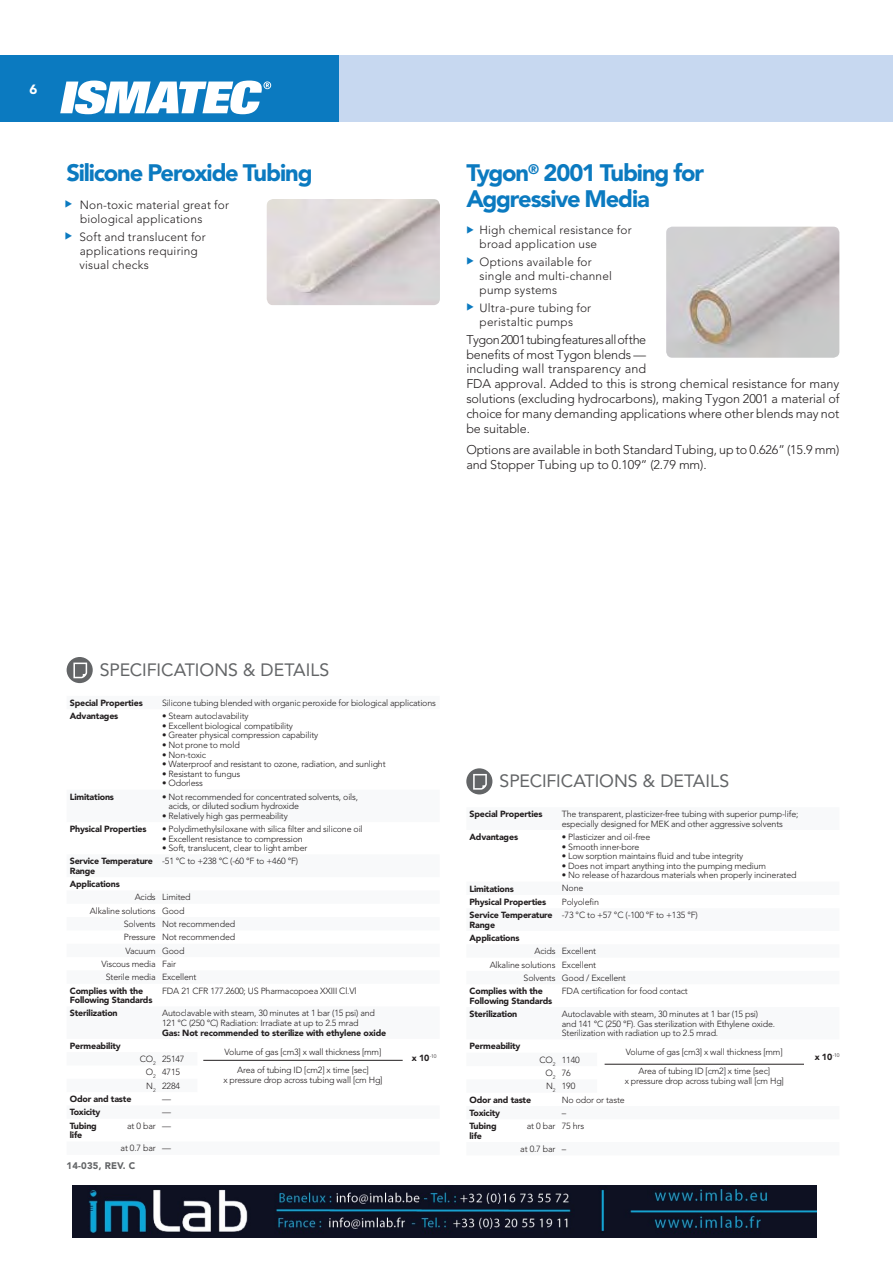
<style>
.page{position:relative;width:893px;height:1263px;background:#fff}
.page>*{position:absolute;margin:0;border:0;box-sizing:border-box;transform-origin:0 0}
.t1{font:900 23.7px/25.2px "Avenir";letter-spacing:-.05em;color:#0b7ac0}
.t2{font:17.7px "Avenir LT Std";color:#636567}
.t3{font:900 13.35px "Avenir";color:#fff}
.t4{font:300 12.6px/14.9px "Avenir LT Std";letter-spacing:-.01em;color:#231f20}
.t5{font:300 11.85px/14.2px "Avenir LT Std";letter-spacing:.015em;color:#231f20}
.t6{font:900 9.45px "Avenir";letter-spacing:.02em;color:#636567}
.t7{font:300 8.85px/9.6px "Avenir LT Std";letter-spacing:-.02em;color:#231f20}
.t8{font:900 8.85px/9.6px "Avenir";letter-spacing:-.02em;color:#231f20}
</style>
<div class="page">
<div style="left:0;top:55px;width:893px;height:67px;background:#c7d8f0"></div>
<div style="left:0;top:55px;width:67px;height:67px;background:#0b7ac0"></div>
<div style="left:67px;top:55px;width:272px;height:67px;background:#0b7ac0"></div>
<svg style="left:60px;top:81px;width:211px;height:33px"></svg>
<hr style="left:605px;top:1064px;width:199px;height:1px;background:#231f20">
<div style="left:466px;top:768px;width:26px;height:26px;background:#636567;border-radius:50%"></div>
<svg style="left:473px;top:774px;width:14px;height:16px"></svg>
<hr style="left:203px;top:1060px;width:200px;height:1px;background:#231f20">
<svg style="left:67px;top:657px;width:26px;height:26px"></svg>
<svg style="left:73px;top:663px;width:14px;height:15px"></svg>
<img style="left:666px;top:227px;width:173px;height:131px;border-radius:6px">
<img style="left:267px;top:199px;width:173px;height:106px">
<img style="left:72px;top:1185px;width:745px;height:53px">
<h3 class="t3" style="left:29px;top:84px;width:9px">6</h3>
<h1 class="t1" style="left:66px;top:163px;width:248px">Silicone Peroxide Tubing</h1>
<h3 class="t5" style="left:80px;top:199px;width:151px">Non-toxic material great for biological applications</h3>
<h3 class="t5" style="left:79px;top:230px;width:128px">Soft and translucent for applications requiring visual checks</h3>
<h1 class="t1" style="left:466px;top:163px;width:239px">Tygon<sup>®</sup> 2001 Tubing for<br>Aggressive Media</h1>
<h3 class="t5" style="left:480px;top:224px;width:154px">High chemical resistance for broad application use</h3>
<h3 class="t5" style="left:480px;top:255px;width:134px">Options available for single and multi-channel pump systems</h3>
<h3 class="t5" style="left:480px;top:301px;width:113px">Ultra-pure tubing for peristaltic pumps</h3>
<p class="t4" style="left:466px;top:333px;width:375px">Tygon 2001 tubing features all of the<br>benefits of most Tygon blends —<br>including wall transparency and<br>FDA approval. Added to this is strong chemical resistance for many solutions (excluding hydrocarbons), making Tygon 2001 a material of choice for many demanding applications where other blends may not be suitable.</p>
<h3 class="t4" style="left:466px;top:443px;width:374px">Options are available in both Standard Tubing, up to 0.626” (15.9 mm) and Stopper Tubing up to 0.109” (2.79 mm).</h3>
<h2 class="t2" style="left:100px;top:659px;width:231px">SPECIFICATIONS &amp; DETAILS</h2>
<p class="t8" style="left:70px;top:699px;width:74px">Special Properties</p>
<p class="t7" style="left:162px;top:699px;width:275px">Silicone tubing blended with organic peroxide for biological applications</p>
<p class="t8" style="left:70px;top:712px;width:50px">Advantages</p>
<p class="t7" style="left:162px;top:712px;width:88px">• Steam autoclavability</p>
<p class="t7" style="left:162px;top:722px;width:132px">• Excellent biological compatibility</p>
<p class="t7" style="left:162px;top:731px;width:158px">• Greater physical compression capability</p>
<p class="t7" style="left:162px;top:741px;width:79px">• Not prone to mold</p>
<p class="t7" style="left:162px;top:750px;width:45px">• Non-toxic</p>
<p class="t7" style="left:162px;top:760px;width:225px">• Waterproof and resistant to ozone, radiation, and sunlight</p>
<p class="t7" style="left:162px;top:770px;width:80px">• Resistant to fungus</p>
<p class="t7" style="left:162px;top:779px;width:42px">• Odorless</p>
<p class="t8" style="left:70px;top:792px;width:46px">Limitations</p>
<p class="t7" style="left:168px;top:792px;width:191px;text-indent:-6px">• Not recommended for concentrated solvents, oils, acids, or diluted sodium hydroxide</p>
<p class="t7" style="left:162px;top:812px;width:127px">• Relatively high gas permeability</p>
<p class="t8" style="left:70px;top:825px;width:78px">Physical Properties</p>
<p class="t7" style="left:162px;top:825px;width:202px">• Polydimethylsiloxane with silica filter and silicone oil</p>
<p class="t7" style="left:162px;top:834px;width:142px">• Excellent resistance to compression</p>
<p class="t7" style="left:162px;top:844px;width:147px">• Soft, translucent, clear to light amber</p>
<p class="t8" style="left:70px;top:857px;width:85px">Service Temperature<br>Range</p>
<p class="t7" style="left:162px;top:857px;width:137px">-51 °C to +238 °C (-60 °F to +460 °F)</p>
<p class="t8" style="left:70px;top:880px;width:52px">Applications</p>
<p class="t7" style="left:135px;top:893px;width:57px">Acids Limited</p>
<p class="t7" style="left:90px;top:906px;width:96px">Alkaline solutions Good</p>
<p class="t7" style="left:124px;top:920px;width:113px">Solvents Not recommended</p>
<p class="t7" style="left:124px;top:933px;width:113px">Pressure Not recommended</p>
<p class="t7" style="left:125px;top:946px;width:60px">Vacuum Good</p>
<p class="t7" style="left:101px;top:960px;width:76px">Viscous media Fair</p>
<p class="t7" style="left:106px;top:973px;width:92px">Sterile media Excellent</p>
<p class="t8" style="left:70px;top:986px;width:84px">Complies with the<br>Following Standards</p>
<p class="t7" style="left:162px;top:986px;width:196px">FDA 21 CFR 177.2600; US Pharmacopoea XXIII Cl.Vl</p>
<p class="t8" style="left:70px;top:1009px;width:49px">Sterilization</p>
<p class="t7" style="left:162px;top:1009px;width:214px">Autoclavable with steam, 30 minutes at 1 bar (15 psi) and<br>121 °C (250 °C) Radiation: Irradiate at up to 2.5 mrad</p>
<p class="t8" style="left:162px;top:1028px;width:226px">Gas: Not recommended to sterilize with ethylene oxide</p>
<p class="t8" style="left:70px;top:1042px;width:53px">Permeability</p>
<p class="t7" style="left:225px;top:1043px;width:158px;line-height:18.6px;text-align:center">Volume of gas [cm3] x wall thickness [mm]<br>Area of tubing ID [cm2] x time [sec]</p>
<p class="t7" style="left:223px;top:1076px;width:161px">x pressure drop across tubing wall [cm Hg]</p>
<p class="t8" style="left:412px;top:1054px;width:26px">x 10<sup>-10</sup></p>
<p class="t7" style="left:140px;top:1053px;width:46px;line-height:13.4px;text-align:center">CO<sub>2</sub> 25147<br>O<sub>2</sub> 4715<br>N<sub>2</sub> 2284</p>
<p class="t8" style="left:70px;top:1095px;width:63px">Odor and taste</p>
<p class="t7" style="left:162px;top:1095px;width:10px">—</p>
<p class="t8" style="left:70px;top:1108px;width:32px">Toxicity</p>
<p class="t7" style="left:162px;top:1108px;width:10px">—</p>
<p class="t8" style="left:70px;top:1122px;width:29px">Tubing life</p>
<p class="t7" style="left:127px;top:1122px;width:45px">at 0 bar —</p>
<p class="t7" style="left:121px;top:1144px;width:52px">at 0.7 bar —</p>
<p class="t6" style="left:67px;top:1162px;width:70px">14-035, REV. C</p>
<h2 class="t2" style="left:500px;top:771px;width:231px">SPECIFICATIONS &amp; DETAILS</h2>
<p class="t8" style="left:469px;top:810px;width:74px">Special Properties</p>
<p class="t7" style="left:562px;top:810px;width:238px">The transparent, plasticizer-free tubing with superior pump-life; especially designed for MEK and other aggressive solvents</p>
<p class="t8" style="left:469px;top:833px;width:50px">Advantages</p>
<p class="t7" style="left:562px;top:833px;width:90px">• Plasticizer and oil-free</p>
<p class="t7" style="left:562px;top:842px;width:79px">• Smooth inner-bore</p>
<p class="t7" style="left:562px;top:852px;width:183px">• Low sorption maintains fluid and tube integrity</p>
<p class="t7" style="left:562px;top:862px;width:206px">• Does not impart anything into the pumping medium</p>
<p class="t7" style="left:562px;top:871px;width:236px">• No release of hazardous materials when properly incinerated</p>
<p class="t8" style="left:469px;top:884px;width:46px">Limitations</p>
<p class="t7" style="left:562px;top:884px;width:23px">None</p>
<p class="t8" style="left:469px;top:898px;width:78px">Physical Properties</p>
<p class="t7" style="left:562px;top:898px;width:39px">Polyolefin</p>
<p class="t8" style="left:469px;top:911px;width:85px">Service Temperature<br>Range</p>
<p class="t7" style="left:562px;top:911px;width:137px">-73 °C to +57 °C (-100 °F to +135 °F)</p>
<p class="t8" style="left:469px;top:934px;width:52px">Applications</p>
<p class="t7" style="left:534px;top:947px;width:63px">Acids Excellent</p>
<p class="t7" style="left:490px;top:960px;width:108px">Alkaline solutions Excellent</p>
<p class="t7" style="left:524px;top:974px;width:104px">Solvents Good / Excellent</p>
<p class="t8" style="left:469px;top:987px;width:84px">Complies with the<br>Following Standards</p>
<p class="t7" style="left:562px;top:987px;width:127px">FDA certification for food contact</p>
<p class="t8" style="left:469px;top:1010px;width:49px">Sterilization</p>
<p class="t7" style="left:562px;top:1010px;width:215px">Autoclavable with steam, 30 minutes at 1 bar (15 psi)<br>and 141 °C (250 °F). Gas sterilization with Ethylene oxide.<br>Sterilization with radiation up to 2.5 mrad.</p>
<p class="t8" style="left:469px;top:1042px;width:53px">Permeability</p>
<p class="t7" style="left:626px;top:1043px;width:158px;line-height:19.2px;text-align:center">Volume of gas [cm3] x wall thickness [mm]<br>Area of tubing ID [cm2] x time [sec]</p>
<p class="t7" style="left:625px;top:1077px;width:161px">x pressure drop across tubing wall [cm Hg]</p>
<p class="t7" style="left:539px;top:1054px;width:42px;line-height:13.4px;text-align:center">CO<sub>2</sub> 1140<br>O<sub>2</sub> 76<br>N<sub>2</sub> 190</p>
<p class="t8" style="left:469px;top:1095px;width:63px">Odor and taste</p>
<p class="t7" style="left:562px;top:1095px;width:64px">No odor or taste</p>
<p class="t8" style="left:469px;top:1109px;width:32px">Toxicity</p>
<p class="t7" style="left:562px;top:1109px;width:6px">–</p>
<p class="t8" style="left:469px;top:1122px;width:29px">Tubing life</p>
<p class="t7" style="left:527px;top:1122px;width:59px">at 0 bar 75 hrs</p>
<p class="t7" style="left:520px;top:1145px;width:47px">at 0.7 bar –</p>
<p class="t8" style="left:815px;top:1053px;width:26px">x 10<sup>-10</sup></p>
</div>
